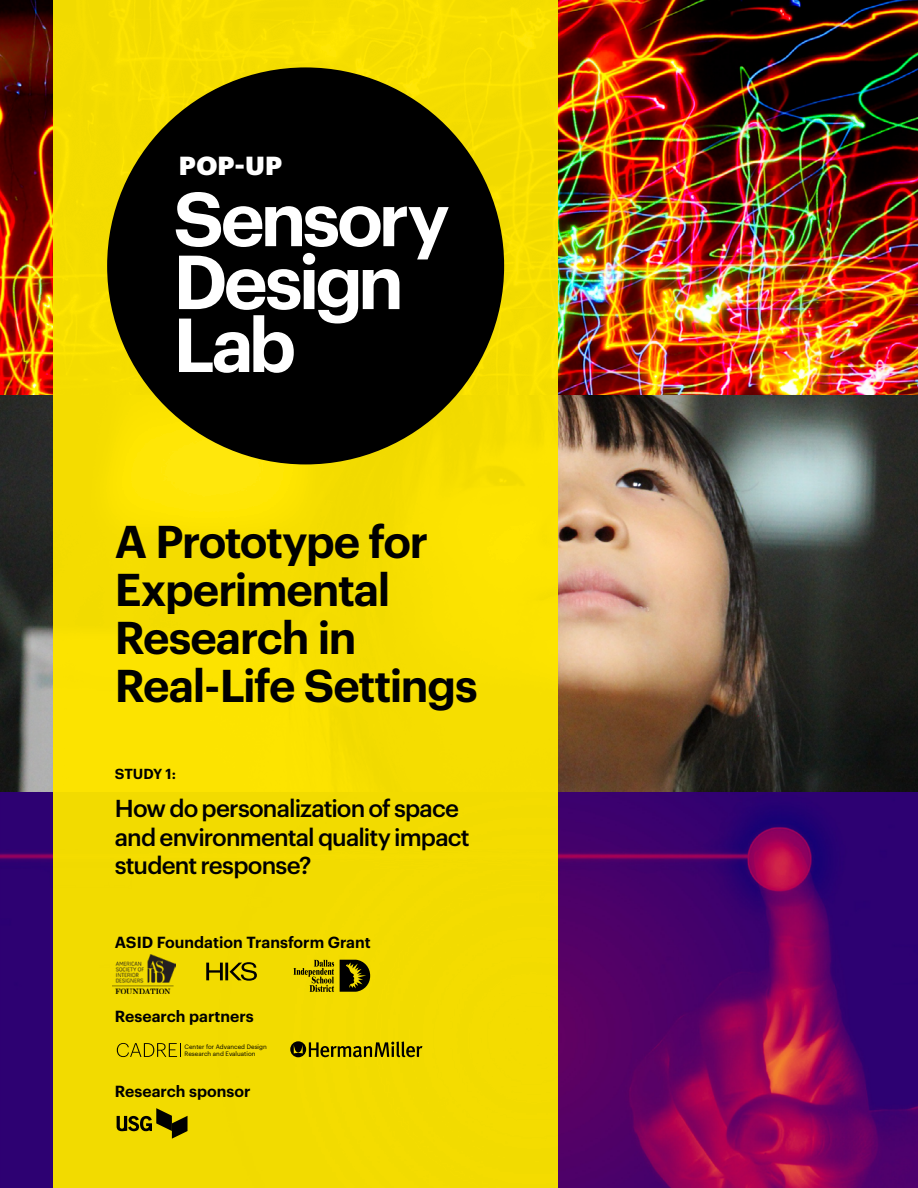
<style>
.page{position:relative;width:918px;height:1188px;background:#fff}
.page>*{position:absolute;margin:0;border:0;box-sizing:border-box;transform-origin:0 0}
.t1{font:600 45px/48px "HKS Sans";letter-spacing:-.03em;color:#000}
.t2{font:900 25.65px "HKS Sans";color:#fff}
.t3{font:500 24px/28.8px "HKS Sans";letter-spacing:-.035em;color:#000}
.t4{font:600 15.75px "HKS Sans";color:#000}
.t5{font:600 14.25px "HKS Sans";letter-spacing:-.005em;color:#000}
.t6{font:6.15px/7.5px "HKS Sans";color:#000}
</style>
<div class="page">
<img style="left:1px;top:0;width:917px;height:396px">
<img style="left:1px;top:396px;width:917px;height:396px">
<svg style="left:1px;top:792px;width:917px;height:396px;background:#550267"></svg>
<div style="left:53px;top:0;width:505px;height:1188px;background:#f4dc00"></div>
<svg style="left:117px;top:1043px;width:64px;height:14px"></svg>
<svg style="left:290px;top:1041px;width:132px;height:16px"></svg>
<svg style="left:117px;top:1108px;width:71px;height:31px"></svg>
<svg style="left:206px;top:962px;width:51px;height:19px"></svg>
<svg style="left:340px;top:960px;width:30px;height:32px"></svg>
<svg style="left:293px;top:960px;width:41px;height:32px"></svg>
<div style="left:107px;top:67px;width:397px;height:397px;background:#000;border-radius:50%"></div>
<svg style="left:176px;top:192px;width:273px;height:181px"></svg>
<img style="left:112px;top:955px;width:64px;height:39px">
<p class="t2" style="left:179px;top:146px;width:105px">POP-UP</p>
<h1 class="t1" style="left:115px;top:514px;width:364px">A Prototype for<br>Experimental<br>Research in<br>Real-Life Settings</h1>
<p class="t5" style="left:115px;top:763px;width:63px">STUDY 1:</p>
<p class="t3" style="left:115px;top:792px;width:356px">How do personalization of space and environmental quality impact student response?</p>
<p class="t4" style="left:115px;top:930px;width:257px">ASID Foundation Transform Grant</p>
<p class="t4" style="left:115px;top:1004px;width:140px">Research partners</p>
<p class="t6" style="left:185px;top:1042px;width:84px">Center for Advanced Design<br>Research and Evaluation</p>
<p class="t4" style="left:115px;top:1079px;width:137px">Research sponsor</p>
</div>
